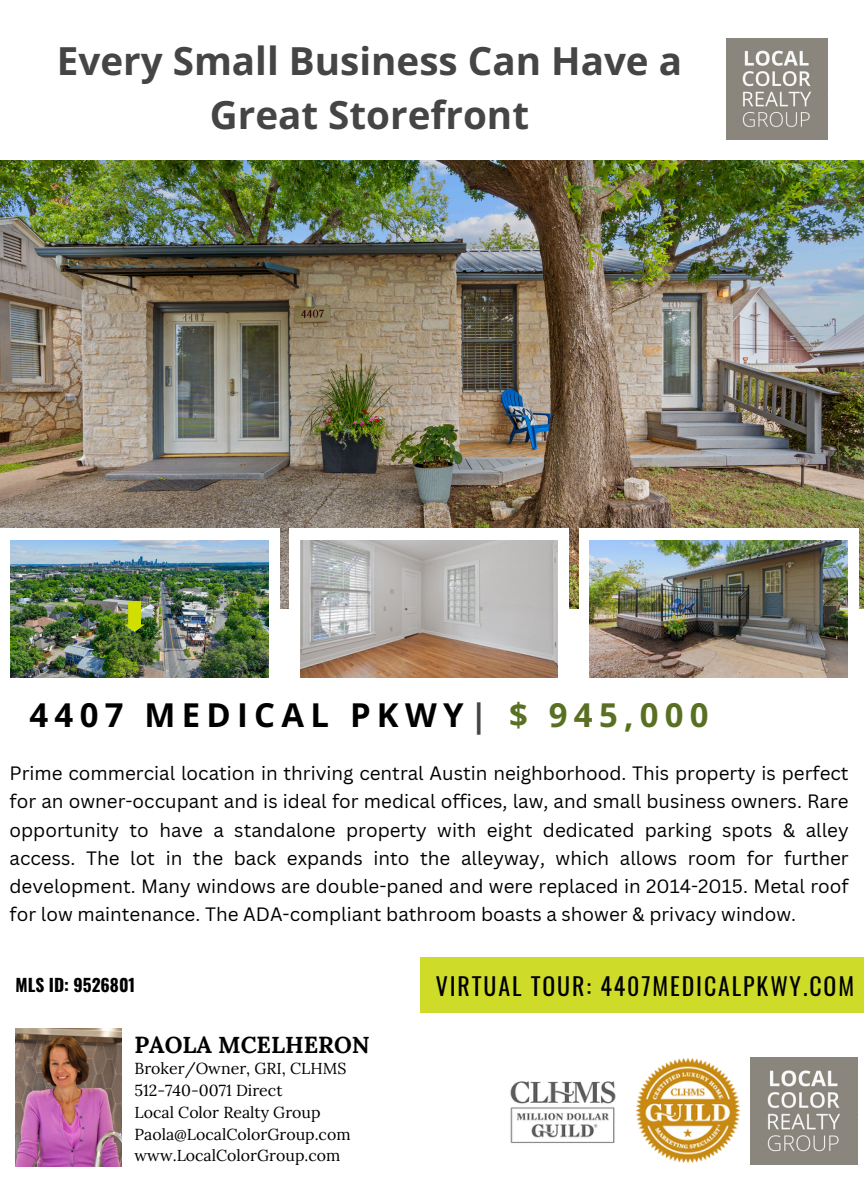
<style>
.page{position:relative;width:864px;height:1188px;background:#fff}
.page>*{position:absolute;margin:0;border:0;box-sizing:border-box;transform-origin:0 0}
.t1{font:700 38.7px/54px "Open Sans";color:#454545;text-align:center}
.t2{font:700 32.85px "Open Sans";letter-spacing:.19em;color:#000}
.t3{font:23.85px "Oswald";letter-spacing:.08em;color:#000}
.t4{font:700 23.1px "Lora";color:#000}
.t5{font:18.75px/28.2px "Canva Sans";color:#000;text-align:justify}
.t6{font:700 17.4px "Oswald";color:#000}
.t7{font:15.9px "Lora";color:#000}
.s1{color:#454545}
.s2{color:#597023}
</style>
<div class="page">
<img style="left:0;top:161px;width:864px;height:447px">
<div style="left:0;top:528px;width:279px;height:141px;background:#fff"></div>
<img style="left:11px;top:540px;width:257px;height:137px">
<svg style="left:124px;top:601px;width:21px;height:31px"></svg>
<img style="left:727px;top:38px;width:101px;height:102px">
<img style="left:16px;top:1028px;width:105px;height:139px">
<img style="left:636px;top:1059px;width:104px;height:103px">
<img style="left:750px;top:1057px;width:107px;height:107px">
<img style="left:510px;top:1081px;width:106px;height:62px">
<div style="left:421px;top:957px;width:443px;height:56px;background:#cedc29"></div>
<div style="left:290px;top:528px;width:279px;height:141px;background:#fff"></div>
<img style="left:300px;top:540px;width:258px;height:138px">
<div style="left:579px;top:528px;width:279px;height:141px;background:#fff"></div>
<img style="left:590px;top:540px;width:258px;height:138px">
<p class="t1" style="left:57px;top:33px;width:627px">Every Small Business Can Have a<br>Great Storefront</p>
<h1 class="t2" style="left:30px;top:692px;width:681px">4407 MEDICAL PKWY<span class="s1">|</span> <span class="s2">$ 945,000</span></h1>
<p class="t5" style="left:10px;top:759px;width:841px">Prime commercial location in thriving central Austin neighborhood. This property is perfect for an owner-occupant and is ideal for medical offices, law, and small business owners. Rare opportunity to have a standalone property with eight dedicated parking spots &amp; alley access. The lot in the back expands into the alleyway, which allows room for further development. Many windows are double-paned and were replaced in 2014-2015. Metal roof for low maintenance. The ADA-compliant bathroom boasts a shower &amp; privacy window.</p>
<p class="t6" style="left:16px;top:972px;width:121px">MLS ID: 9526801</p>
<h2 class="t3" style="left:436px;top:967px;width:420px">VIRTUAL TOUR: 4407MEDICALPKWY.COM</h2>
<p class="t4" style="left:135px;top:1030px;width:237px">PAOLA MCELHERON</p>
<p class="t7" style="left:135px;top:1058px;width:213px">Broker/Owner, GRI, CLHMS</p>
<p class="t7" style="left:135px;top:1080px;width:149px">512-740-0071 Direct</p>
<p class="t7" style="left:135px;top:1102px;width:188px">Local Color Realty Group</p>
<p class="t7" style="left:135px;top:1124px;width:218px">Paola@LocalColorGroup.com</p>
<p class="t7" style="left:135px;top:1145px;width:207px">www.LocalColorGroup.com</p>
</div>
